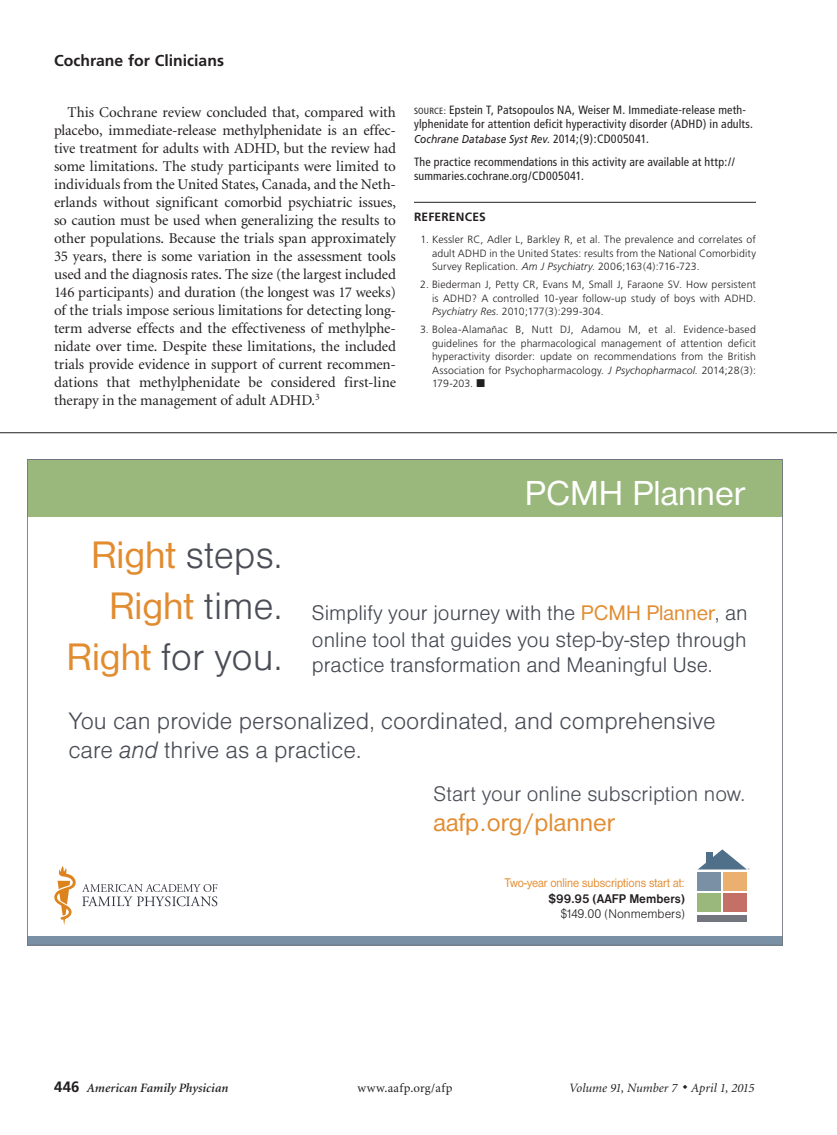
<style>
.page{position:relative;width:837px;height:1135px;background:#fff}
.page>*{position:absolute;margin:0;border:0;box-sizing:border-box;transform-origin:0 0}
.t1{font:39.75px/50.7px "Nimbus San D Ligh";color:#4a4d56;text-align:right}
.t2{font:36px "Nimbus San D";color:#fff}
.t3{font:26.1px "Nimbus San D";color:#e18c30}
.t4{font:24.6px/28.8px "Nimbus San D Ligh";color:#4a4d56}
.t5{font:21.9px/27.5px "Nimbus San D Ligh";color:#42464f}
.t6{font:21.9px "Nimbus San D Ligh";color:#4a4d56}
.t7{font:700 15.75px "Frutiger";letter-spacing:.005em;color:#231f20}
.body_text{font:15px/18px "Minion";letter-spacing:-.005em;color:#231f20;text-align:justify}
.t8{font:700 13.05px/15.8px "Nimbus San D";color:#231f20;text-align:right;scale:.94 1}
.t9{font:12.9px "Nimbus San D";color:#e18c30;scale:.9 1}
.t10{font:italic 12.75px "Minion";color:#231f20}
.t11{font:italic 600 12.75px "Minion";letter-spacing:.005em;color:#231f20}
.t12{font:12.75px "Minion";letter-spacing:.03em;color:#231f20}
.blurb{font:condensed 12px/14.2px "Frutiger";letter-spacing:.01em;color:#231f20}
.refs_head{font:700 12px "Frutiger";letter-spacing:.015em;color:#231f20}
.blurb-2{font:italic 11.4px "Frutiger";letter-spacing:.005em;color:#231f20;scale:.89 1}
.refs{font:300 10.5px/13.5px "Frutiger";letter-spacing:.01em;color:#231f20;text-align:justify}
.s1{font-size:9px}
.s2{font-style:normal;font-stretch:condensed;font-size:12px}
.s3{font-style:italic}
.s4{font-family:"Nimbus San D";color:#e18c30}
.s5{font-size:23.25px;color:#4a4d56}
.s6{font-family:"Nimbus San D Ligh Ital"}
.s7{font-family:"Nimbus San D Ligh";font-weight:400}
.s8{font-family:"Frutiger";font-weight:700;font-style:normal;font-size:15px}
</style>
<div class="page">
<hr style="left:414px;top:202px;width:342px;height:1px;background:#231f20">
<hr style="left:0;top:432px;width:837px;height:1px;background:#231f20">
<div style="left:27px;top:459px;width:756px;height:57px;background:#9ab87c"></div>
<svg style="left:54px;top:866px;width:22px;height:59px"></svg>
<svg style="left:82px;top:884px;width:135px;height:22px"></svg>
<div style="left:27px;top:935px;width:756px;height:10px;background:#7990a5"></div>
<div style="left:698px;top:871px;width:23px;height:19px;background:#7990a5"></div>
<div style="left:724px;top:871px;width:23px;height:19px;background:#ebaf70"></div>
<div style="left:698px;top:893px;width:23px;height:18px;background:#9ab87c"></div>
<div style="left:724px;top:893px;width:23px;height:18px;background:#c47067"></div>
<div style="left:698px;top:914px;width:49px;height:7px;background:#73767f"></div>
<svg style="left:698px;top:849px;width:51px;height:20px"></svg>
<p class="t7" style="left:54px;top:51px;width:172px">Cochrane for Clinicians</p>
<p class="body_text" style="left:54px;top:104px;width:344px;text-indent:14px">This Cochrane review concluded that, compared with placebo, immediate-release methylphenidate is an effec&shy;tive treatment for adults with ADHD, but the review had some limitations. The study participants were limited to individuals from the United States, Canada, and the Neth&shy;erlands without significant comorbid psychiatric issues, so caution must be used when generalizing the results to other populations. Because the trials span approximately 35 years, there is some variation in the assessment tools used and the diagnosis rates. The size (the largest included 146 participants) and duration (the longest was 17 weeks) of the trials impose serious limitations for detecting long&shy;term adverse effects and the effectiveness of methylphe&shy;nidate over time. Despite these limitations, the included trials provide evidence in support of current recommen&shy;dations that methylphenidate be considered first-line therapy in the management of adult ADHD.<sup>3</sup></p>
<p class="blurb" style="left:414px;top:103px;width:341px"><span class="s1">SOURCE:</span> Epstein T, Patsopoulos NA, Weiser M. Immediate-release meth&shy;ylphenidate for attention deficit hyperactivity disorder (ADHD) in adults.</p>
<p class="blurb-2" style="left:414px;top:132px;width:265px">Cochrane Database Syst Rev. <span class="s2">2014;(9):CD005041.</span></p>
<p class="blurb" style="left:414px;top:155px;width:322px">The practice recommendations in this activity are available at http:// summaries.cochrane.org/CD005041.</p>
<p class="refs_head" style="left:414px;top:209px;width:73px">REFERENCES</p>
<p class="refs" style="left:432px;top:233px;width:326px;text-indent:-11px">1. Kessler RC, Adler L, Barkley R, et al. The prevalence and correlates of adult ADHD in the United States: results from the National Comorbidity Survey Replication. <span class="s3">Am J Psychiatry</span>. 2006;163(4):716-723.</p>
<p class="refs" style="left:432px;top:278px;width:326px;text-indent:-12px">2. Biederman J, Petty CR, Evans M, Small J, Faraone SV. How persistent is ADHD? A controlled 10-year follow-up study of boys with ADHD.<br><span class="s3">Psychiatry Res</span>. 2010;177(3):299-304.</p>
<p class="refs" style="left:432px;top:323px;width:326px;text-indent:-12px">3. Bolea-Alamañac B, Nutt DJ, Adamou M, et al. Evidence-based guidelines for the pharmacological management of attention deficit hyperactivity disorder: update on recommendations from the British Association for Psychopharmacology<span class="s3">. J Psychopharmacol.</span> 2014;28(3):<br>179-203. ■</p>
<p class="t1" style="left:66px;top:529px;width:217px"><span class="s4">Right</span> steps.<br><span class="s4">Right</span> time.<br><span class="s4">Right</span> for you.</p>
<p class="t2" style="left:525px;top:473px;width:222px">PCMH Planner</p>
<p class="t5" style="left:312px;top:598px;width:437px">Simplify your journey with the <span class="s4">PCMH Planner</span>, an online tool that guides you <span class="s5">step-by-step</span> through</p>
<p class="t5" style="left:312px;top:650px;width:402px">practice transformation and Meaningful Use.</p>
<p class="t4" style="left:68px;top:705px;width:649px">You can provide personalized, coordinated, and comprehensive care <span class="s6">and</span> thrive as a practice.</p>
<p class="t6" style="left:433px;top:780px;width:314px">Start your online subscription now.</p>
<p class="t3" style="left:433px;top:807px;width:183px">aafp.org/planner</p>
<p class="t9" style="left:505px;top:875px;width:202px">Two-year online subscriptions start at:</p>
<p class="t8" style="left:549px;top:890px;width:147px">$99.95 (AAFP Members) <span class="s7">$149.00 (Nonmembers)</span></p>
<p class="t11" style="left:54px;top:1080px;width:176px"><span class="s8">446</span> American Family Physician</p>
<p class="t12" style="left:357px;top:1080px;width:97px">www.aafp.org/afp</p>
<p class="t10" style="left:569px;top:1080px;width:187px">Volume 91, Number 7 ◆ April 1, 2015</p>
</div>
